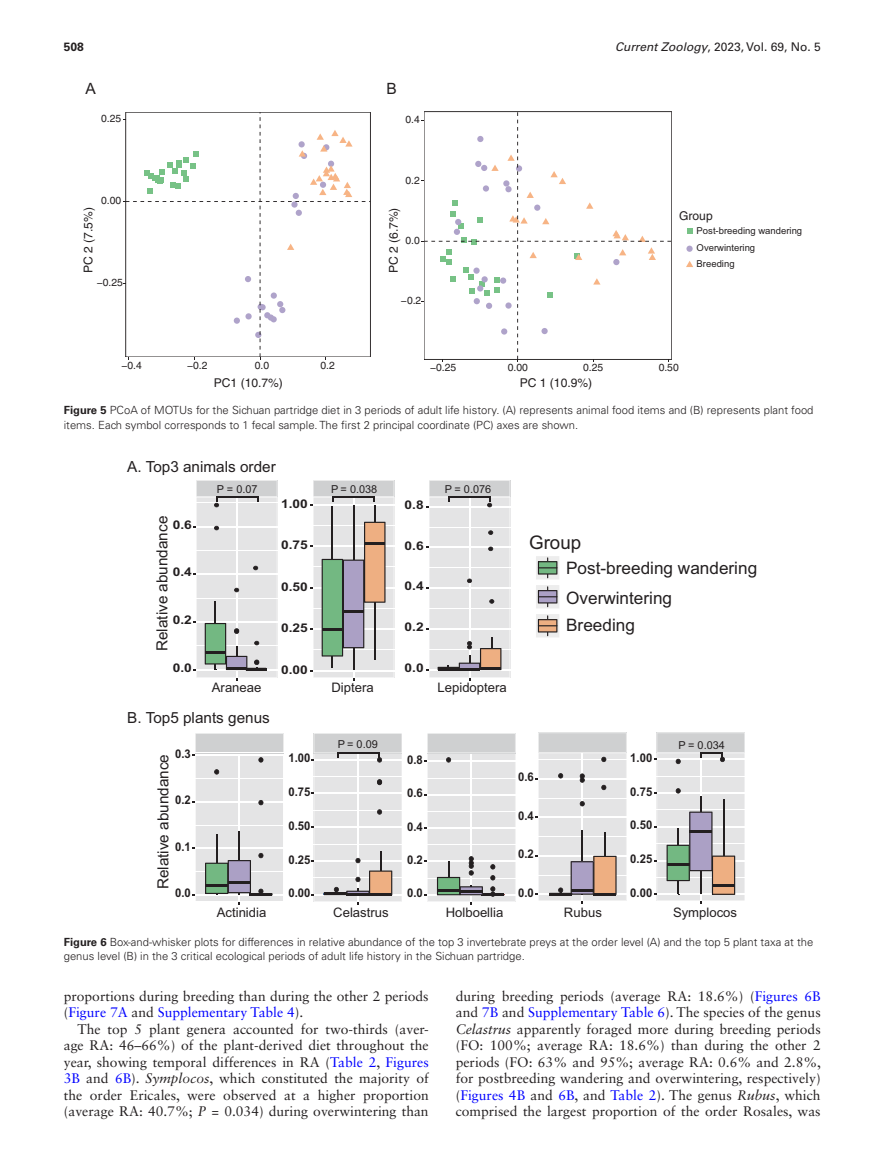
<style>
.page{position:relative;width:893px;height:1174px;background:#fff}
.page>*{position:absolute;margin:0;border:0;box-sizing:border-box;transform-origin:0 0}
.t1{font:18.75px "Arial";color:#231f20}
.t2{font:17.25px "Arial";color:#231f20}
.t3{font:15.6px "Arial";color:#231f20}
.t4{font:15.3px "Arial";color:#231f20}
.t5{font:13.8px/16.5px "Sabon LT Std";color:#231f20;text-align:justify}
.t6{font:13.05px "Arial";color:#231f20}
.t7{font:12.15px "Helvetica";color:#231f20}
.t8{font:700 12px "Arial";color:#231f20;scale:.94 1}
.t9{font:700 12px "Arial";color:#231f20;scale:1.14 1}
.t10{font:12px "Univers LT Std";color:#231f20}
.t11{font:700 12px "Univers LT Std";color:#231f20}
.t12{font:300 11.25px/14.2px "Univers LT Std";color:#231f20}
.t13{font:10.95px "Arial";color:#231f20}
.t14{font:10.35px "Helvetica";color:#231f20}
.t15{font:9.45px "Arial";color:#231f20}
.s1{font-style:italic}
.s2{font-weight:700}
.s3{color:#00f}
</style>
<div class="page">
<svg style="left:124px;top:112px;width:246px;height:247px"></svg>
<svg style="left:422px;top:112px;width:249px;height:249px"></svg>
<svg style="left:687px;top:229px;width:5px;height:5px"></svg>
<div style="left:686px;top:246px;width:7px;height:6px;background:#afa3ca;border-radius:50%"></div>
<svg style="left:686px;top:261px;width:7px;height:6px"></svg>
<svg style="left:424px;top:733px;width:91px;height:171px;background:#dbdddd"></svg>
<svg style="left:192px;top:733px;width:92px;height:171px;background:#d7d8d9"></svg>
<svg style="left:535px;top:732px;width:91px;height:172px;background:#dad7d7"></svg>
<svg style="left:536px;top:556px;width:23px;height:81px"></svg>
<svg style="left:310px;top:480px;width:84px;height:201px;background:#c2c1bc"></svg>
<svg style="left:193px;top:480px;width:84px;height:201px;background:#d7d9d9"></svg>
<svg style="left:426px;top:480px;width:84px;height:201px"></svg>
<svg style="left:311px;top:733px;width:91px;height:171px;background:#dddbdb"></svg>
<svg style="left:654px;top:732px;width:91px;height:172px;background:#cfcecd"></svg>
<p class="t11" style="left:64px;top:40px;width:22px">508</p>
<p class="t10" style="left:615px;top:40px;width:207px"><span class="s1">Current Zoology</span>, 2023, Vol. 69, No. 5</p>
<p class="t3" style="left:86px;top:78px;width:12px">A</p>
<p class="t3" style="left:386px;top:78px;width:12px">B</p>
<p class="t14" style="left:101px;top:113px;width:22px">0.25</p>
<p class="t14" style="left:405px;top:114px;width:16px">0.4</p>
<p class="t14" style="left:101px;top:195px;width:22px">0.00</p>
<p class="t14" style="left:405px;top:174px;width:16px">0.2</p>
<p class="t7" style="left:81px;top:273px;width:67px;rotate:-90deg">PC 2 (7.5%)</p>
<p class="t14" style="left:97px;top:277px;width:28px">−0.25</p>
<p class="t14" style="left:121px;top:359px;width:22px">−0.4</p>
<p class="t14" style="left:187px;top:359px;width:22px">−0.2</p>
<p class="t14" style="left:255px;top:359px;width:16px">0.0</p>
<p class="t14" style="left:320px;top:359px;width:16px">0.2</p>
<p class="t7" style="left:214px;top:376px;width:71px">PC1 (10.7%)</p>
<p class="t7" style="left:386px;top:273px;width:67px;rotate:-90deg">PC 2 (6.7%)</p>
<p class="t7" style="left:679px;top:209px;width:35px">Group</p>
<p class="t15" style="left:697px;top:225px;width:107px">Post-breeding wandering</p>
<p class="t14" style="left:405px;top:234px;width:16px">0.0</p>
<p class="t15" style="left:697px;top:242px;width:60px">Overwintering</p>
<p class="t15" style="left:697px;top:257px;width:40px">Breeding</p>
<p class="t14" style="left:401px;top:295px;width:22px">−0.2</p>
<p class="t14" style="left:430px;top:362px;width:28px">−0.25</p>
<p class="t14" style="left:508px;top:362px;width:22px">0.00</p>
<p class="t14" style="left:583px;top:362px;width:22px">0.25</p>
<p class="t14" style="left:659px;top:362px;width:22px">0.50</p>
<p class="t7" style="left:520px;top:375px;width:74px">PC 1 (10.9%)</p>
<p class="t12" style="left:64px;top:403px;width:751px"><span class="s2">Figure 5</span> PCoA of MOTUs for the Sichuan partridge diet in 3 periods of adult life history. (A) represents animal food items and (B) represents plant food items. Each symbol corresponds to 1 fecal sample. The first 2 principal coordinate (PC) axes are shown.</p>
<p class="t4" style="left:127px;top:456px;width:150px">A. Top3 animals order</p>
<p class="t13" style="left:217px;top:481px;width:42px">P = 0.07</p>
<p class="t13" style="left:331px;top:481px;width:48px">P = 0.038</p>
<p class="t13" style="left:445px;top:481px;width:48px">P = 0.076</p>
<p class="t4" style="left:151px;top:651px;width:137px;rotate:-90deg">Relative abundance</p>
<p class="t9" style="left:173px;top:516px;width:18px">0.6</p>
<p class="t9" style="left:173px;top:564px;width:18px">0.4</p>
<p class="t9" style="left:173px;top:612px;width:18px">0.2</p>
<p class="t9" style="left:173px;top:659px;width:18px">0.0</p>
<p class="t9" style="left:281px;top:495px;width:25px">1.00</p>
<p class="t9" style="left:405px;top:497px;width:18px">0.8</p>
<p class="t9" style="left:281px;top:537px;width:25px">0.75</p>
<p class="t9" style="left:405px;top:537px;width:18px">0.6</p>
<p class="t9" style="left:281px;top:578px;width:25px">0.50</p>
<p class="t9" style="left:405px;top:578px;width:18px">0.4</p>
<p class="t9" style="left:281px;top:620px;width:25px">0.25</p>
<p class="t9" style="left:405px;top:619px;width:18px">0.2</p>
<p class="t9" style="left:281px;top:661px;width:25px">0.00</p>
<p class="t9" style="left:405px;top:659px;width:18px">0.0</p>
<p class="t6" style="left:212px;top:678px;width:51px">Araneae</p>
<p class="t6" style="left:331px;top:678px;width:44px">Diptera</p>
<p class="t6" style="left:438px;top:678px;width:71px">Lepidoptera</p>
<p class="t4" style="left:127px;top:707px;width:144px">B. Top5 plants genus</p>
<h1 class="t1" style="left:529px;top:529px;width:54px">Group</h1>
<p class="t2" style="left:566px;top:556px;width:193px">Post-breeding wandering</p>
<p class="t2" style="left:566px;top:586px;width:108px">Overwintering</p>
<p class="t2" style="left:566px;top:613px;width:70px">Breeding</p>
<p class="t8" style="left:175px;top:745px;width:18px">0.3</p>
<p class="t4" style="left:153px;top:889px;width:137px;rotate:-90deg">Relative abundance</p>
<p class="t8" style="left:175px;top:792px;width:18px">0.2</p>
<p class="t8" style="left:175px;top:838px;width:18px">0.1</p>
<p class="t8" style="left:175px;top:885px;width:18px">0.0</p>
<p class="t13" style="left:338px;top:736px;width:42px">P = 0.09</p>
<p class="t13" style="left:679px;top:737px;width:48px">P = 0.034</p>
<p class="t8" style="left:288px;top:750px;width:25px">1.00</p>
<p class="t8" style="left:407px;top:751px;width:18px">0.8</p>
<p class="t8" style="left:630px;top:749px;width:25px">1.00</p>
<p class="t8" style="left:518px;top:769px;width:18px">0.6</p>
<p class="t8" style="left:288px;top:784px;width:25px">0.75</p>
<p class="t8" style="left:407px;top:785px;width:18px">0.6</p>
<p class="t8" style="left:630px;top:783px;width:25px">0.75</p>
<p class="t8" style="left:288px;top:817px;width:25px">0.50</p>
<p class="t8" style="left:407px;top:818px;width:18px">0.4</p>
<p class="t8" style="left:518px;top:807px;width:18px">0.4</p>
<p class="t8" style="left:630px;top:817px;width:25px">0.50</p>
<p class="t8" style="left:288px;top:851px;width:25px">0.25</p>
<p class="t8" style="left:407px;top:852px;width:18px">0.2</p>
<p class="t8" style="left:518px;top:846px;width:18px">0.2</p>
<p class="t8" style="left:630px;top:851px;width:25px">0.25</p>
<p class="t8" style="left:288px;top:885px;width:25px">0.00</p>
<p class="t8" style="left:407px;top:885px;width:18px">0.0</p>
<p class="t8" style="left:518px;top:884px;width:18px">0.0</p>
<p class="t8" style="left:630px;top:884px;width:25px">0.00</p>
<p class="t6" style="left:217px;top:903px;width:51px">Actinidia</p>
<p class="t6" style="left:333px;top:903px;width:57px">Celastrus</p>
<p class="t6" style="left:446px;top:903px;width:59px">Holboellia</p>
<p class="t6" style="left:564px;top:903px;width:39px">Rubus</p>
<p class="t6" style="left:673px;top:903px;width:66px">Symplocos</p>
<p class="t12" style="left:64px;top:935px;width:751px"><span class="s2">Figure 6</span> Box-and-whisker plots for differences in relative abundance of the top 3 invertebrate preys at the order level (A) and the top 5 plant taxa at the genus level (B) in the 3 critical ecological periods of adult life history in the Sichuan partridge.</p>
<p class="t5" style="left:64px;top:987px;width:366px">proportions during breeding than during the other 2 periods (<span class="s3">Figure 7A</span> and <span class="s3">Supplementary Table 4</span>).</p>
<p class="t5" style="left:64px;top:1020px;width:366px;text-indent:14px">The top 5 plant genera accounted for two-thirds (aver&shy;age RA: 46–66%) of the plant-derived diet throughout the year, showing temporal differences in RA (<span class="s3">Table 2</span>, <span class="s3">Figures 3B</span> and <span class="s3">6B</span>). <span class="s1">Symplocos</span>, which constituted the majority of the order Ericales, were observed at a higher proportion (average RA: 40.7%; <span class="s1">P =</span> 0.034) during overwintering than</p>
<p class="t5" style="left:456px;top:987px;width:367px">during breeding periods (average RA: 18.6%) (<span class="s3">Figures 6B </span>and <span class="s3">7B</span> and <span class="s3">Supplementary Table 6</span>). The species of the genus <span class="s1">Celastrus</span> apparently foraged more during breeding periods (FO: 100%; average RA: 18.6%) than during the other 2 periods (FO: 63% and 95%; average RA: 0.6% and 2.8%, for postbreeding wandering and overwintering, respectively) (<span class="s3">Figures 4B</span> and <span class="s3">6B</span>, and <span class="s3">Table 2</span>). The genus <span class="s1">Rubus</span>, which comprised the largest proportion of the order Rosales, was</p>
</div>
